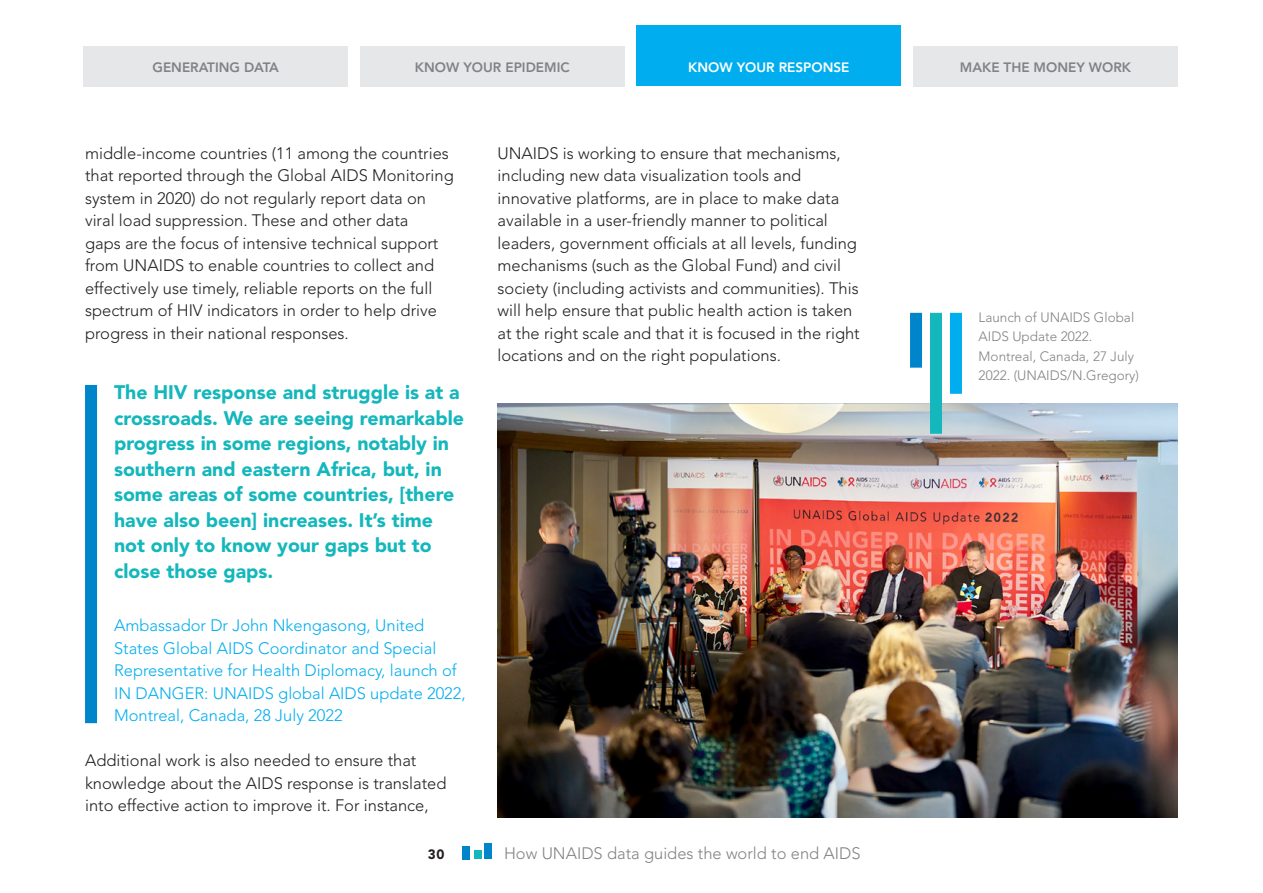
<style>
.page{position:relative;width:1263px;height:893px;background:#fff}
.page>*{position:absolute;margin:0;border:0;box-sizing:border-box;transform-origin:0 0}
.t1{font:900 19.5px/25.5px "Avenir LT Std";color:#14b7bc}
.t2{font:300 16.5px/22.5px "Avenir LT Std";color:#231f20}
.t3{font:300 16.5px/22.5px "Avenir LT Std";color:#00aeef}
.t4{font:300 16.5px "Avenir LT Std";color:#808285}
.t5{font:300 13.5px/19.5px "Avenir LT Std";color:#808285}
.t6{font:800 13.5px "Avenir LT Std";color:#808285}
.t7{font:800 13.5px "Avenir LT Std";color:#fff}
.t8{font:900 13.5px "Avenir LT Std";color:#231f20}
</style>
<div class="page">
<div style="left:636px;top:26px;width:265px;height:60px;background:#00aeef"></div>
<div style="left:360px;top:46px;width:265px;height:40px;background:#e6e7e9"></div>
<div style="left:913px;top:46px;width:265px;height:40px;background:#e6e7e9"></div>
<div style="left:83px;top:46px;width:265px;height:40px;background:#e6e7e9"></div>
<div style="left:484px;top:843px;width:8px;height:16px;background:#0084ca"></div>
<div style="left:473px;top:850px;width:8px;height:9px;background:#14b7bc"></div>
<div style="left:462px;top:846px;width:8px;height:13px;background:#0084ca"></div>
<div style="left:85px;top:385px;width:12px;height:338px;background:#0084ca"></div>
<img style="left:497px;top:404px;width:681px;height:413px">
<div style="left:930px;top:313px;width:12px;height:121px;background:#14b7bc"></div>
<div style="left:950px;top:313px;width:12px;height:81px;background:#00aeef"></div>
<div style="left:910px;top:313px;width:12px;height:55px;background:#0084ca"></div>
<p class="t6" style="left:152px;top:60px;width:128px">GENERATING DATA</p>
<p class="t6" style="left:415px;top:60px;width:156px">KNOW YOUR EPIDEMIC</p>
<p class="t7" style="left:688px;top:60px;width:163px">KNOW YOUR RESPONSE</p>
<p class="t6" style="left:960px;top:60px;width:173px">MAKE THE MONEY WORK</p>
<p class="t2" style="left:85px;top:142px;width:370px">middle-income countries (11 among the countries that reported through the Global AIDS Monitoring system in 2020) do not regularly report data on viral load suppression. These and other data<br>gaps are the focus of intensive technical support from UNAIDS to enable countries to collect and effectively use timely, reliable reports on the full spectrum of HIV indicators in order to help drive progress in their national responses.</p>
<p class="t1" style="left:114px;top:380px;width:351px">The HIV response and struggle is at a crossroads. We are seeing remarkable progress in some regions, notably in southern and eastern Africa, but, in some areas of some countries, [there have also been] increases. It’s time not only to know your gaps but to close those gaps.</p>
<p class="t3" style="left:114px;top:614px;width:353px">Ambassador Dr John Nkengasong, United States Global AIDS Coordinator and Special Representative for Health Diplomacy, launch of IN DANGER: UNAIDS global AIDS update 2022, Montreal, Canada, 28 July 2022</p>
<p class="t2" style="left:85px;top:749px;width:363px">Additional work is also needed to ensure that knowledge about the AIDS response is translated into effective action to improve it. For instance,</p>
<p class="t2" style="left:497px;top:142px;width:364px">UNAIDS is working to ensure that mechanisms, including new data visualization tools and innovative platforms, are in place to make data available in a user-friendly manner to political leaders, government officials at all levels, funding mechanisms (such as the Global Fund) and civil society (including activists and communities). This will help ensure that public health action is taken at the right scale and that it is focused in the right locations and on the right populations.</p>
<p class="t8" style="left:428px;top:846px;width:18px">30</p>
<p class="t4" style="left:504px;top:844px;width:358px">How UNAIDS data guides the world to end AIDS</p>
<p class="t5" style="left:979px;top:308px;width:162px">Launch of UNAIDS Global<br>AIDS Update 2022.<br>Montreal, Canada, 27 July<br>2022. (UNAIDS/N.Gregory)</p>
</div>
